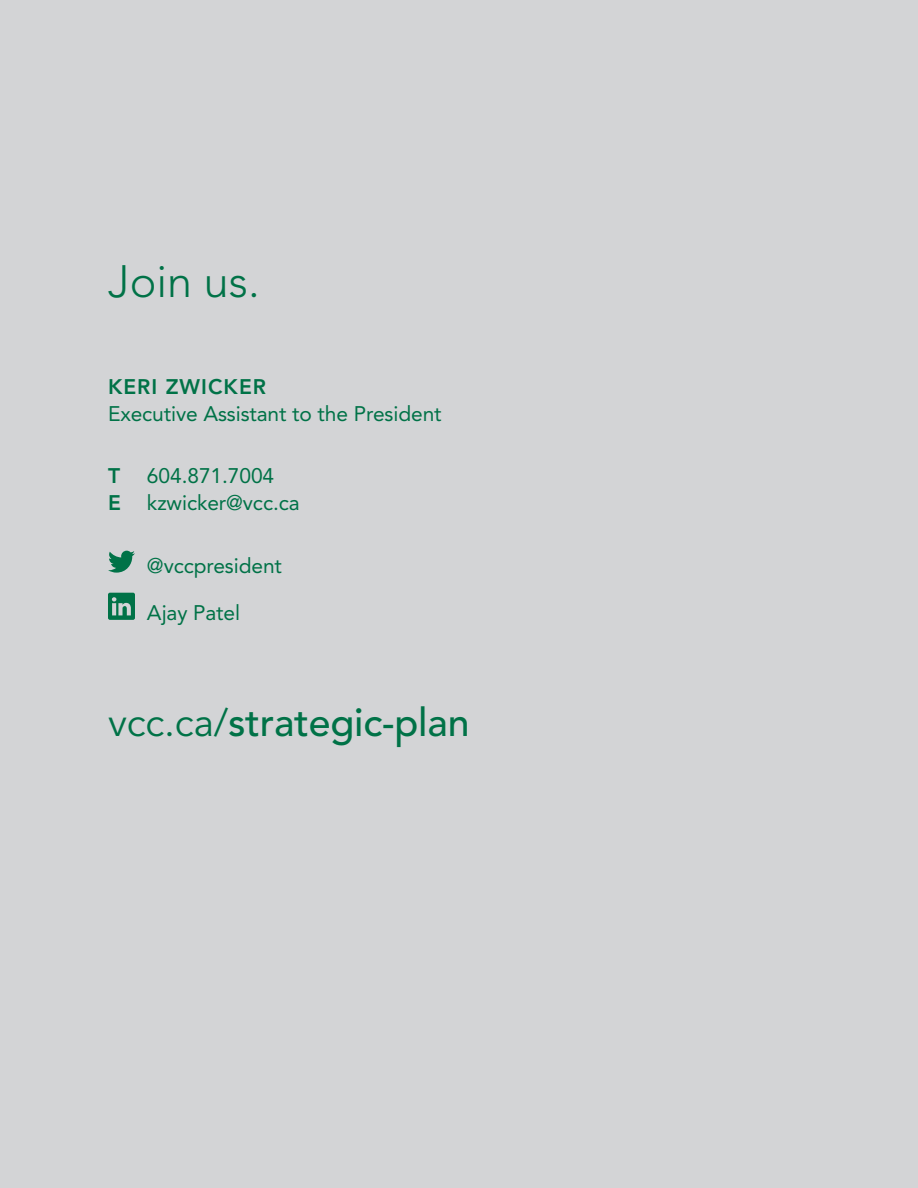
<style>
.page{position:relative;width:918px;height:1188px;background:#d3d4d6}
.page>*{position:absolute;margin:0;border:0;box-sizing:border-box;transform-origin:0 0}
.t1{font:300 45px "Avenir LT Pro";color:#007247}
.t2{font:500 39.3px "Avenir LT Pro";letter-spacing:-.005em;color:#007247}
.t3{font:21px/27px "Avenir LT Pro";letter-spacing:-.005em;color:#007247}
.t4{font:800 21px "Avenir LT Pro";letter-spacing:.05em;color:#007247}
.s1{font-weight:800}
.s2{font-weight:400}
</style>
<div class="page">
<svg style="left:108px;top:551px;width:27px;height:22px"></svg>
<svg style="left:108px;top:593px;width:27px;height:27px"></svg>
<h1 class="t1" style="left:108px;top:255px;width:153px">Join us.</h1>
<p class="t4" style="left:108px;top:374px;width:160px">KERI ZWICKER</p>
<p class="t3" style="left:108px;top:400px;width:335px">Executive Assistant to the President</p>
<p class="t3" style="left:108px;top:462px;width:193px;text-indent:39px">604.871.7004<br><span class="s1">E</span> kzwicker@vcc.ca</p>
<p class="t4" style="left:108px;top:464px;width:14px">T</p>
<p class="t3" style="left:147px;top:552px;width:136px">@vccpresident</p>
<p class="t3" style="left:147px;top:599px;width:95px">Ajay Patel</p>
<h2 class="t2" style="left:108px;top:699px;width:363px"><span class="s2">vcc.ca/</span>strategic-plan</h2>
</div>
